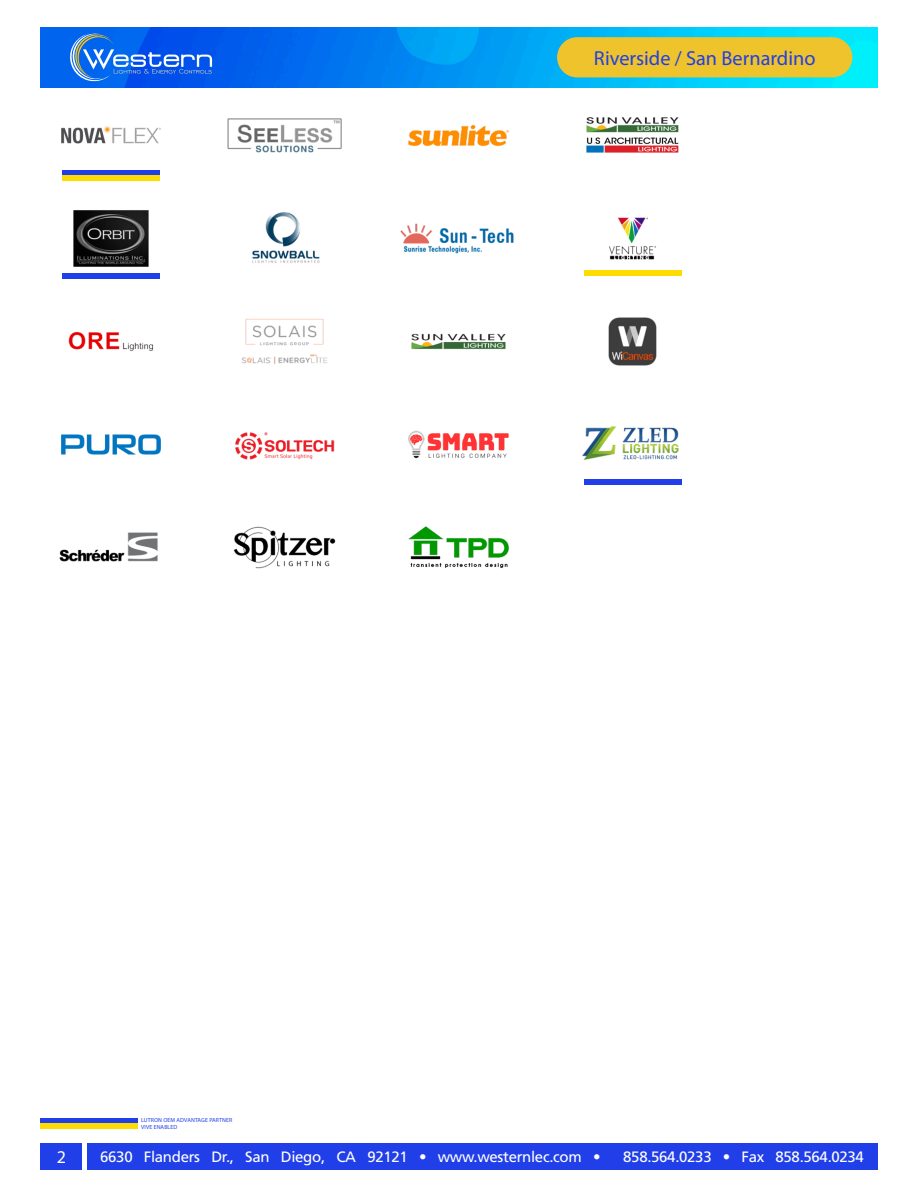
<style>
.page{position:relative;width:918px;height:1188px;background:#fff}
.page>*{position:absolute;margin:0;border:0;box-sizing:border-box;transform-origin:0 0}
.t1{font:20.25px "Myriad Pro";color:#203fe8}
.t2{font:18px "Myriad Pro";color:#fff}
.t3{font:15px "Frutiger LT Std";letter-spacing:-.02em;color:#fff}
.t4{font:5.85px/7.1px "Myriad Pro";letter-spacing:.02em;color:#203fe8}
</style>
<div class="page">
<div style="left:40px;top:1143px;width:42px;height:27px;background:#203fe8"></div>
<div style="left:87px;top:1143px;width:791px;height:27px;background:#203fe8"></div>
<img style="left:61px;top:126px;width:100px;height:18px">
<div style="left:62px;top:171px;width:98px;height:5px;background:#203fe8"></div>
<div style="left:62px;top:176px;width:98px;height:5px;background:#ffdc01"></div>
<img style="left:73px;top:210px;width:76px;height:57px">
<div style="left:62px;top:274px;width:98px;height:5px;background:#203fe8"></div>
<img style="left:68px;top:331px;width:86px;height:20px">
<img style="left:61px;top:434px;width:100px;height:21px">
<img style="left:59px;top:532px;width:99px;height:30px">
<img style="left:227px;top:118px;width:115px;height:35px">
<img style="left:252px;top:212px;width:68px;height:51px">
<img style="left:241px;top:318px;width:86px;height:46px">
<img style="left:235px;top:432px;width:100px;height:28px">
<img style="left:233px;top:526px;width:103px;height:43px">
<img style="left:408px;top:124px;width:101px;height:22px">
<img style="left:401px;top:223px;width:113px;height:31px">
<img style="left:411px;top:333px;width:95px;height:17px">
<img style="left:408px;top:430px;width:101px;height:29px">
<img style="left:408px;top:526px;width:101px;height:43px">
<img style="left:586px;top:117px;width:93px;height:36px">
<img style="left:609px;top:217px;width:73px;height:56px">
<div style="left:584px;top:270px;width:97px;height:5px;background:#ffdc01"></div>
<img style="left:608px;top:317px;width:49px;height:49px">
<img style="left:582px;top:426px;width:97px;height:34px">
<div style="left:584px;top:480px;width:97px;height:5px;background:#203fe8"></div>
<img style="left:40px;top:27px;width:837px;height:61px">
<svg style="left:70px;top:34px;width:142px;height:47px;background:#2a73e9"></svg>
<div style="left:557px;top:37px;width:295px;height:40px;background:#eec32b;border-radius:20px"></div>
<div style="left:40px;top:1118px;width:98px;height:6px;background:#203fe8"></div>
<div style="left:40px;top:1124px;width:98px;height:5px;background:#ffdc01"></div>
<p class="t1" style="left:594px;top:45px;width:223px">Riverside / San Bernardino</p>
<p class="t4" style="left:141px;top:1117px;width:93px">LUTRON OEM ADVANTAGE PARTNER<br>VIVE ENABLED</p>
<p class="t2" style="left:57px;top:1146px;width:11px">2</p>
<p class="t3" style="left:100px;top:1148px;width:502px">6630 Flanders Dr., San Diego, CA 92121 • www.westernlec.com •</p>
<p class="t3" style="left:623px;top:1148px;width:242px">858.564.0233 • Fax 858.564.0234</p>
</div>
